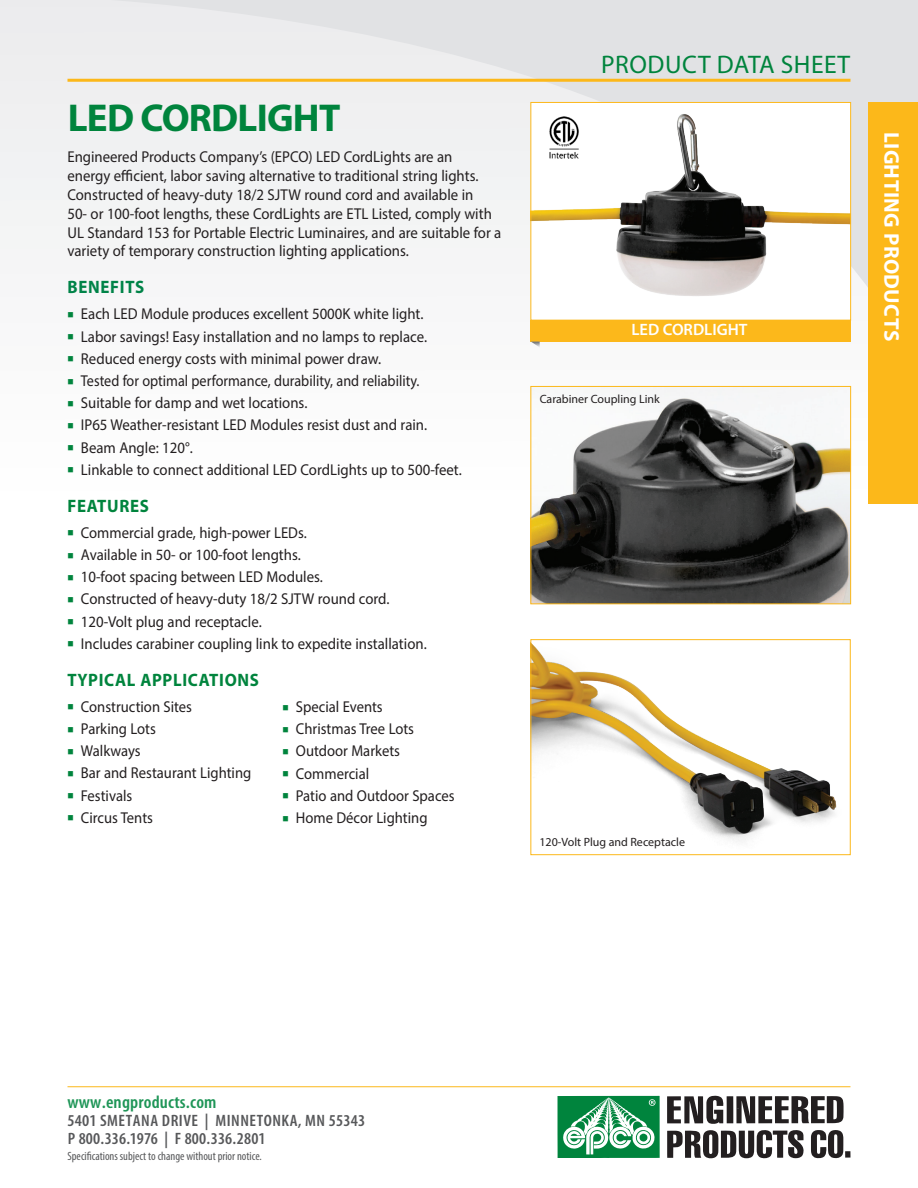
<style>
.page{position:relative;width:918px;height:1188px;background:#fff}
.page>*{position:absolute;margin:0;border:0;box-sizing:border-box;transform-origin:0 0}
.t1{font:700 39px "Myriad Pro";letter-spacing:-.02em;color:#00843d}
.t2{font:25.5px "Myriad Pro";letter-spacing:.02em;color:#00843d}
.t3{font:700 21.3px "Myriad Pro";letter-spacing:.02em;color:#fff}
.t4{font:700 18px "Myriad Pro";letter-spacing:.04em;color:#00843d;scale:.94 1}
.t5{font:600 condensed 18px "Myriad Pro";letter-spacing:.01em;color:#1e9557;scale:1.05 1}
.t6{font:700 18px "Myriad Pro";letter-spacing:.04em;color:#008348;scale:.94 1}
.t7{font:600 condensed 16.65px "Myriad Pro";letter-spacing:.01em;color:#57585a;scale:1.04 1}
.t8{font:600 condensed 16.5px "Myriad Pro";letter-spacing:.03em;color:#57585a;scale:1.06 1}
.t9{font:600 16.5px "Myriad Pro";color:#fff}
.t10{font:15.75px/18.9px "Myriad Pro";color:#231f20;scale:.94 1}
.t11{font:15.75px "Myriad Pro";color:#231f20;scale:.93 1}
.t12{font:15.75px "Myriad Pro";color:#231f20;scale:.9 1}
.t13{font:condensed 12px "Myriad Pro";color:#57585a}
.t14{font:12px "Myriad Pro";color:#231f20}
.s1{color:#00843d}
.s2{font-size:16.65px}
.s3{font-size:16.5px}
</style>
<div class="page">
<svg style="left:0;top:0;width:918px;height:441px;fill:#f2f3f4"></svg>
<hr style="left:68px;top:1086px;width:782px;height:1px;background:#fcb81a">
<svg style="left:667px;top:1096px;width:177px;height:28px"></svg>
<svg style="left:667px;top:1130px;width:137px;height:29px"></svg>
<svg style="left:811px;top:1130px;width:39px;height:29px"></svg>
<svg style="left:558px;top:1096px;width:102px;height:62px"></svg>
<div style="left:868px;top:102px;width:50px;height:401px;background:#fcb81a"></div>
<hr style="left:68px;top:79px;width:782px;height:3px;background:#fcb81a">
<div style="left:531px;top:320px;width:320px;height:22px;background:#fcb81b"></div>
<svg style="left:531px;top:342px;width:9px;height:5px"></svg>
<img style="left:532px;top:104px;width:317px;height:215px">
<div style="left:530px;top:102px;width:321px;height:219px;border:1px solid #fcb81b"></div>
<img style="left:543px;top:117px;width:42px;height:41px">
<img style="left:532px;top:388px;width:317px;height:214px">
<div style="left:530px;top:386px;width:321px;height:218px;border:1px solid #fcb81a"></div>
<img style="left:532px;top:644px;width:305px;height:198px">
<div style="left:530px;top:639px;width:321px;height:216px;border:1px solid #fcb81a"></div>
<h1 class="t1" style="left:68px;top:92px;width:274px">LED CORDLIGHT</h1>
<p class="t10" style="left:67px;top:147px;width:463px">Engineered Products Company’s (EPCO) LED CordLights are an<br>energy efficient, labor saving alternative to traditional string lights.<br>Constructed of heavy-duty 18/2 SJTW round cord and available in<br>50- or 100-foot lengths, these CordLights are ETL Listed, comply with UL Standard 153 for Portable Electric Luminaires, and are suitable for a variety of temporary construction lighting applications.</p>
<p class="t6" style="left:68px;top:275px;width:83px">BENEFITS</p>
<p class="t10" style="left:67px;top:304px;width:380px"><span class="s1">■</span> Each LED Module produces excellent 5000K white light.</p>
<p class="t10" style="left:67px;top:327px;width:384px"><span class="s1">■</span> Labor savings! Easy installation and no lamps to replace.</p>
<p class="t10" style="left:67px;top:349px;width:335px"><span class="s1">■</span> Reduced energy costs with minimal power draw.</p>
<p class="t12" style="left:67px;top:371px;width:393px"><span class="s1">■</span> Tested for optimal performance, durability, and reliability.</p>
<p class="t10" style="left:67px;top:393px;width:257px"><span class="s1">■</span> Suitable for damp and wet locations.</p>
<p class="t10" style="left:67px;top:415px;width:384px"><span class="s1">■</span> IP65 Weather-resistant LED Modules resist dust and rain.</p>
<p class="t10" style="left:67px;top:438px;width:135px"><span class="s1">■</span> Beam Angle: 120°.</p>
<p class="t10" style="left:67px;top:460px;width:421px"><span class="s1">■</span> Linkable to connect additional LED CordLights up to 500-feet.</p>
<p class="t4" style="left:68px;top:494px;width:88px">FEATURES</p>
<p class="t11" style="left:67px;top:523px;width:259px"><span class="s1">■</span> Commercial grade, high-power LEDs.</p>
<p class="t10" style="left:67px;top:545px;width:250px"><span class="s1">■</span> Available in 50- or 100-foot lengths.</p>
<p class="t10" style="left:67px;top:567px;width:273px"><span class="s1">■</span> 10-foot spacing between LED Modules.</p>
<p class="t10" style="left:67px;top:589px;width:344px"><span class="s1">■</span> Constructed of heavy-duty 18/2 SJTW round cord.</p>
<p class="t10" style="left:67px;top:612px;width:208px"><span class="s1">■</span> 120-Volt plug and receptacle.</p>
<p class="t10" style="left:67px;top:634px;width:384px"><span class="s1">■</span> Includes carabiner coupling link to expedite installation.</p>
<p class="t4" style="left:68px;top:668px;width:205px">TYPICAL APPLICATIONS</p>
<p class="t11" style="left:67px;top:697px;width:136px"><span class="s1">■</span> Construction Sites</p>
<p class="t11" style="left:67px;top:719px;width:97px"><span class="s1">■</span> Parking Lots</p>
<p class="t11" style="left:67px;top:741px;width:80px"><span class="s1">■</span> Walkways</p>
<p class="t11" style="left:67px;top:763px;width:199px"><span class="s1">■</span> Bar and Restaurant Lighting</p>
<p class="t11" style="left:67px;top:786px;width:71px"><span class="s1">■</span> Festivals</p>
<p class="t11" style="left:67px;top:808px;width:94px"><span class="s1">■</span> Circus Tents</p>
<p class="t11" style="left:282px;top:697px;width:109px"><span class="s1">■</span> Special Events</p>
<p class="t11" style="left:282px;top:719px;width:143px"><span class="s1">■</span> Christmas Tree Lots</p>
<p class="t11" style="left:282px;top:741px;width:128px"><span class="s1">■</span> Outdoor Markets</p>
<p class="t11" style="left:282px;top:764px;width:95px"><span class="s1">■</span> Commercial</p>
<p class="t11" style="left:282px;top:786px;width:187px"><span class="s1">■</span> Patio and Outdoor Spaces</p>
<p class="t11" style="left:282px;top:808px;width:158px"><span class="s1">■</span> Home Décor Lighting</p>
<h2 class="t2" style="left:601px;top:48px;width:251px">PRODUCT DATA SHEET</h2>
<p class="t9" style="left:631px;top:319px;width:118px">LED CORDLIGHT</p>
<p class="t14" style="left:540px;top:391px;width:122px">Carabiner Coupling Link</p>
<h3 class="t3" style="left:906px;top:132px;width:211px;rotate:90deg">LIGHTING PRODUCTS</h3>
<p class="t14" style="left:539px;top:835px;width:147px">120-Volt Plug and Receptacle</p>
<p class="t5" style="left:68px;top:1092px;width:144px">www.engproducts.com</p>
<p class="t8" style="left:68px;top:1112px;width:282px"><span class="s2">5401</span> SMETANA DRIVE | MINNETONKA, MN <span class="s2">55343</span></p>
<p class="t7" style="left:68px;top:1129px;width:192px"><span class="s3">P</span> 800.336.1976 <span class="s3">| F</span> 800.336.2801</p>
<p class="t13" style="left:68px;top:1149px;width:196px">Specifications subject to change without prior notice.</p>
</div>
